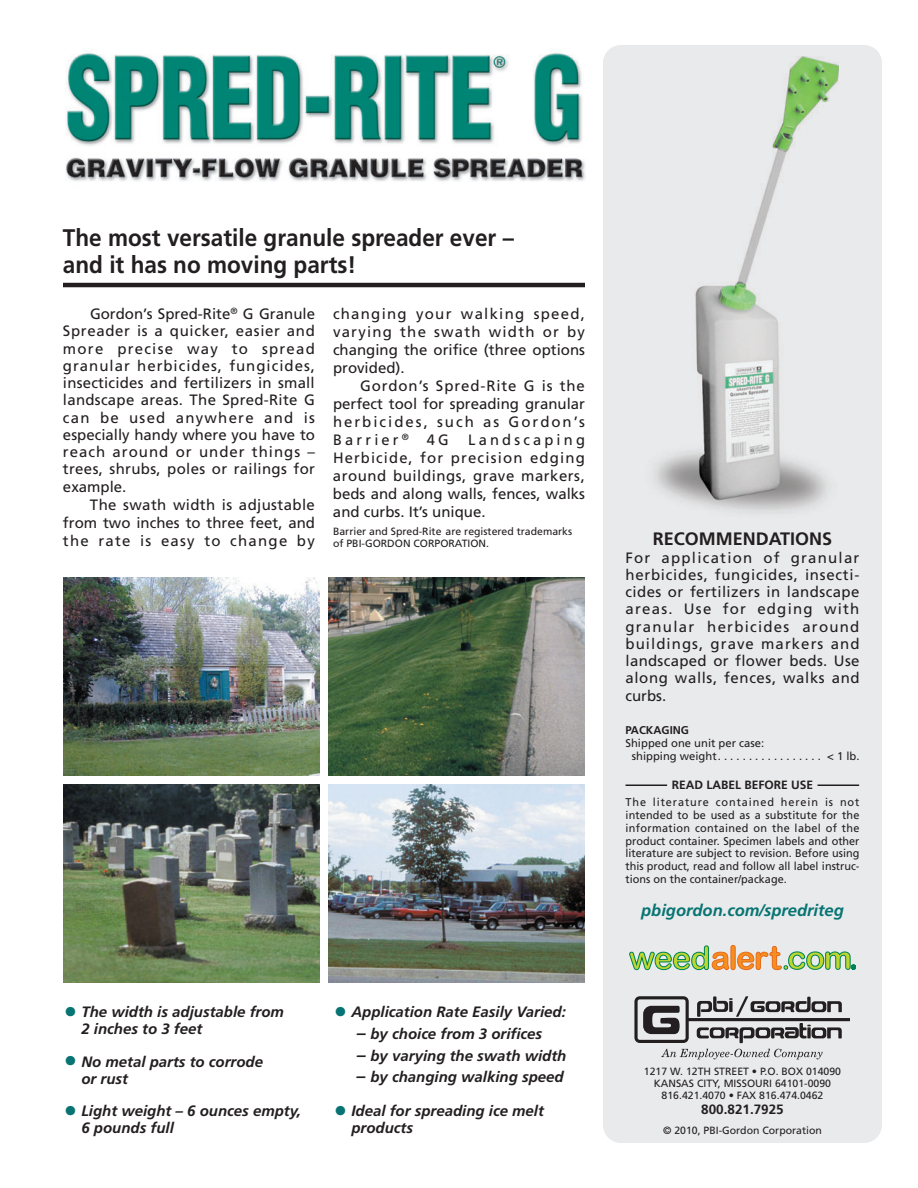
<style>
.page{position:relative;width:918px;height:1188px;background:#fff}
.page>*{position:absolute;margin:0;border:0;box-sizing:border-box;transform-origin:0 0}
.t1{font:700 24px/27px "Frutiger";color:#231f20;scale:.94 1}
.t2{font:700 18px "Frutiger";color:#231f20}
.t3{font:italic 700 16.5px "Frutiger";color:#077473}
.t4{font:15px/17.2px "Frutiger";letter-spacing:.02em;color:#231f20;text-align:justify}
.t5{font:italic 700 15px/17.2px "Frutiger";color:#231f20}
.t6{font:700 13.5px "Frutiger";color:#231f20}
.t7{font:700 12px "Frutiger";color:#231f20}
.t8{font:11.25px/12.8px "Frutiger";color:#231f20}
.t9{font:700 11.25px "Frutiger";color:#231f20}
.t10{font:10.5px/12px "Frutiger";color:#231f20}
.s1{font-size:27px;color:#077473}
.s2{font-size:17.7px}
</style>
<div class="page">
<div style="left:603px;top:45px;width:279px;height:1098px;background:#e9eaeb;border-radius:18px"></div>
<img style="left:654px;top:56px;width:185px;height:457px">
<hr style="left:63px;top:283px;width:522px;height:4px;background:#231f20">
<img style="left:63px;top:578px;width:257px;height:198px">
<img style="left:328px;top:578px;width:257px;height:198px">
<img style="left:63px;top:784px;width:257px;height:198px">
<img style="left:328px;top:784px;width:257px;height:198px">
<svg style="left:634px;top:996px;width:216px;height:47px"></svg>
<svg style="left:661px;top:1049px;width:162px;height:10px"></svg>
<svg style="left:629px;top:945px;width:227px;height:25px"></svg>
<hr style="left:626px;top:784px;width:41px;height:2px;background:#231f20">
<hr style="left:818px;top:784px;width:41px;height:2px;background:#231f20">
<img style="left:65px;top:50px;width:521px;height:132px">
<h1 class="t1" style="left:63px;top:226px;width:481px">The most versatile granule spreader ever – and it has no moving parts!</h1>
<p class="t4" style="left:333px;top:306px;width:254px;line-height:18px">changing your walking speed, varying the swath width or by changing the orifice (three options provided).</p>
<p class="t4" style="left:333px;top:378px;width:254px;line-height:18px;text-indent:27px">Gordon’s Spred-Rite G is the perfect tool for spreading granular herbicides, such as Gordon’s Barrier <sup>®</sup> 4G</p>
<p class="t4" style="left:63px;top:307px;width:254px;text-indent:27px">Gordon’s Spred-Rite<sup>®</sup> G Granule Spreader is a quicker, easier and more precise way to spread granular herbicides, fungicides, insecticides and fertilizers in small landscape areas. The Spred-Rite G can be used anywhere and is especially handy where you have to reach around or under things – trees, shrubs, poles or railings for example.</p>
<p class="t4" style="left:63px;top:497px;width:254px;line-height:18px;text-indent:27px">The swath width is adjustable from two inches to three feet, and the rate is easy to change by</p>
<p class="t4" style="left:333px;top:432px;width:254px;line-height:18px;text-indent:135px">Landscaping Herbicide, for precision edging around buildings, grave markers, beds and along walls, fences, walks and curbs. It’s unique.</p>
<p class="t10" style="left:333px;top:526px;width:241px">Barrier and Spred-Rite are registered trademarks of PBI-GORDON CORPORATION.</p>
<p class="t5" style="left:81px;top:1004px;width:204px;text-indent:-18px"><span class="s1">•</span> The width is adjustable from<br>2 inches to 3 feet</p>
<p class="t5" style="left:81px;top:1054px;width:183px;text-indent:-18px"><span class="s1">•</span> No metal parts to corrode or rust</p>
<p class="t5" style="left:81px;top:1103px;width:221px;text-indent:-18px"><span class="s1">•</span> Light weight – 6 ounces empty,<br>6 pounds full</p>
<p class="t5" style="left:333px;top:1004px;width:234px"><span class="s1">•</span> Application Rate Easily Varied:</p>
<p class="t5" style="left:357px;top:1026px;width:187px"><span class="s2">–</span> by choice from 3 orifices</p>
<p class="t5" style="left:357px;top:1048px;width:211px"><span class="s2">–</span> by varying the swath width</p>
<p class="t5" style="left:357px;top:1070px;width:209px"><span class="s2">–</span> by changing walking speed</p>
<p class="t5" style="left:351px;top:1103px;width:194px;text-indent:-18px"><span class="s1">•</span> Ideal for spreading ice melt products</p>
<p class="t2" style="left:653px;top:532px;width:181px">RECOMMENDATIONS</p>
<p class="t4" style="left:626px;top:550px;width:236px">For application of granular herbicides, fungicides, insecti&shy;cides or fertilizers in landscape areas. Use for edging with granular herbicides around buildings, grave markers and landscaped or flower beds. Use along walls, fences, walks and curbs.</p>
<p class="t9" style="left:626px;top:726px;width:65px">PACKAGING</p>
<p class="t8" style="left:632px;top:738px;width:229px;text-indent:-6px">Shipped one unit per case:<br>shipping weight. . . . . . . . . . . . . . . . . &lt; 1 lb.</p>
<p class="t7" style="left:672px;top:780px;width:143px">READ LABEL BEFORE USE</p>
<p class="t8" style="left:625px;top:797px;width:236px;text-align:justify">The literature contained herein is not intended to be used as a substitute for the information contained on the label of the product container. Specimen labels and other literature are subject to revision. Before using this product, read and follow all label instruc&shy;tions on the container/package.</p>
<p class="t3" style="left:641px;top:903px;width:204px">pbigordon.com/spredriteg</p>
<p class="t10" style="left:644px;top:1067px;width:199px;text-align:center">1217 W. 12TH STREET • P.O. BOX 014090<br>KANSAS CITY, MISSOURI 64101-0090<br>816.421.4070 • FAX 816.474.0462</p>
<p class="t6" style="left:701px;top:1104px;width:84px">800.821.7925</p>
<p class="t10" style="left:663px;top:1125px;width:160px">© 2010, PBI-Gordon Corporation</p>
</div>
